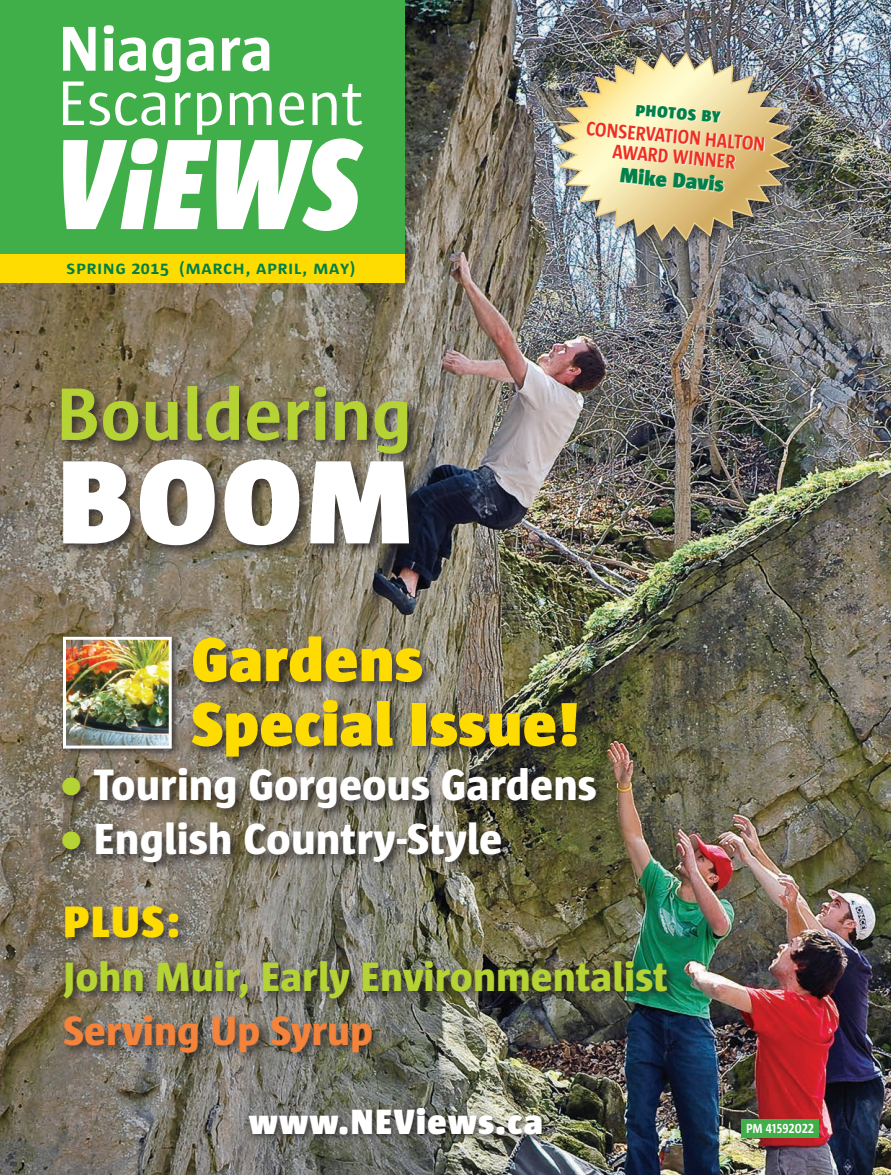
<style>
.page{position:relative;width:891px;height:1175px;background:#fff}
.page>*{position:absolute;margin:0;border:0;box-sizing:border-box;transform-origin:0 0}
.t1{font:900 121.5px "Sun";color:#fff}
.t2{font:700 75.9px "Sun";color:#b5d334}
.t3{font:900 63px/64.5px "Sun";letter-spacing:.015em;color:#ffdc01}
.t4{font:800 45px "Sun";color:#fff}
.t5{font:900 45px "Sun";color:#ffdc01}
.t6{font:800 44.55px "Sun";color:#fff}
.t7{font:800 42px "Sun";color:#b5d334}
.t8{font:800 42px "Sun";color:#f4833b}
.t9{font:900 36px "Sun";letter-spacing:.04em;color:#fff}
.t10{font:900 21.45px "Sun";color:#018049}
.t11{font:700 20.1px/20.1px "Sun";color:#ee2e22;text-align:center;scale:.9 1}
.t12{font:700 18px "Sun";letter-spacing:.03em;color:#018049}
.t13{font:900 16.5px "Sun";color:#018049}
.t14{font:700 13.5px "Sun";letter-spacing:.015em;color:#fff;scale:.9 1}
.s1{color:#b5d334}
.s2{font-size:45px;color:#b5d334}
</style>
<div class="page">
<img style="left:0;top:0;width:891px;height:1174px">
<div style="left:0;top:0;width:405px;height:254px;background:#40ae49"></div>
<div style="left:0;top:254px;width:405px;height:29px;background:#ffdc01"></div>
<div style="left:60px;top:633px;width:548px;height:241px;background:#231f20;opacity:.75"></div>
<div style="left:59px;top:383px;width:362px;height:174px;background:#231f20;opacity:.75"></div>
<div style="left:61px;top:903px;width:618px;height:161px;background:#231f20;opacity:.75"></div>
<div style="left:553px;top:50px;width:252px;height:203px;background:#231f20;opacity:.65"></div>
<img style="left:553px;top:51px;width:242px;height:191px">
<div style="left:588px;top:105px;width:177px;height:87px;background:#fff;opacity:.75"></div>
<div style="left:59px;top:632px;width:121px;height:125px;background:#231f20;opacity:.75"></div>
<img style="left:67px;top:641px;width:101px;height:103px">
<div style="left:63px;top:637px;width:109px;height:111px;border:3px solid #fff"></div>
<div style="left:245px;top:1103px;width:305px;height:40px;background:#231f20;opacity:.75"></div>
<svg style="left:63px;top:25px;width:300px;height:206px"></svg>
<div style="left:741px;top:1119px;width:78px;height:19px;background:#40ae49"></div>
<p class="t12" style="left:66px;top:258px;width:291px">spring 2015 (march, april, may)</p>
<h2 class="t2" style="left:56px;top:373px;width:358px">Bouldering</h2>
<h1 class="t1" style="left:57px;top:436px;width:357px">BOOM</h1>
<p class="t13" style="left:636px;top:101px;width:86px;rotate:5deg">PHOTOS BY</p>
<p class="t11" style="left:587px;top:118px;width:201px;rotate:5deg">CONSERVATION HALTON<br>AWARD WINNER</p>
<p class="t10" style="left:621px;top:163px;width:106px;rotate:5deg">Mike Davis</p>
<h3 class="t3" style="left:192px;top:627px;width:390px">Gardens<br>Special Issue!</h3>
<p class="t4" style="left:60px;top:760px;width:538px"><span class="s1">•</span> Touring Gorgeous Gardens</p>
<p class="t6" style="left:60px;top:814px;width:444px"><span class="s2">•</span> English Country-Style</p>
<p class="t5" style="left:63px;top:897px;width:118px">PLUS:</p>
<p class="t7" style="left:63px;top:953px;width:606px">John Muir, Early Environmentalist</p>
<p class="t8" style="left:63px;top:1007px;width:312px">Serving Up Syrup</p>
<p class="t9" style="left:249px;top:1102px;width:296px">www.NEViews.ca</p>
<p class="t14" style="left:746px;top:1121px;width:77px">PM 41592022</p>
</div>
